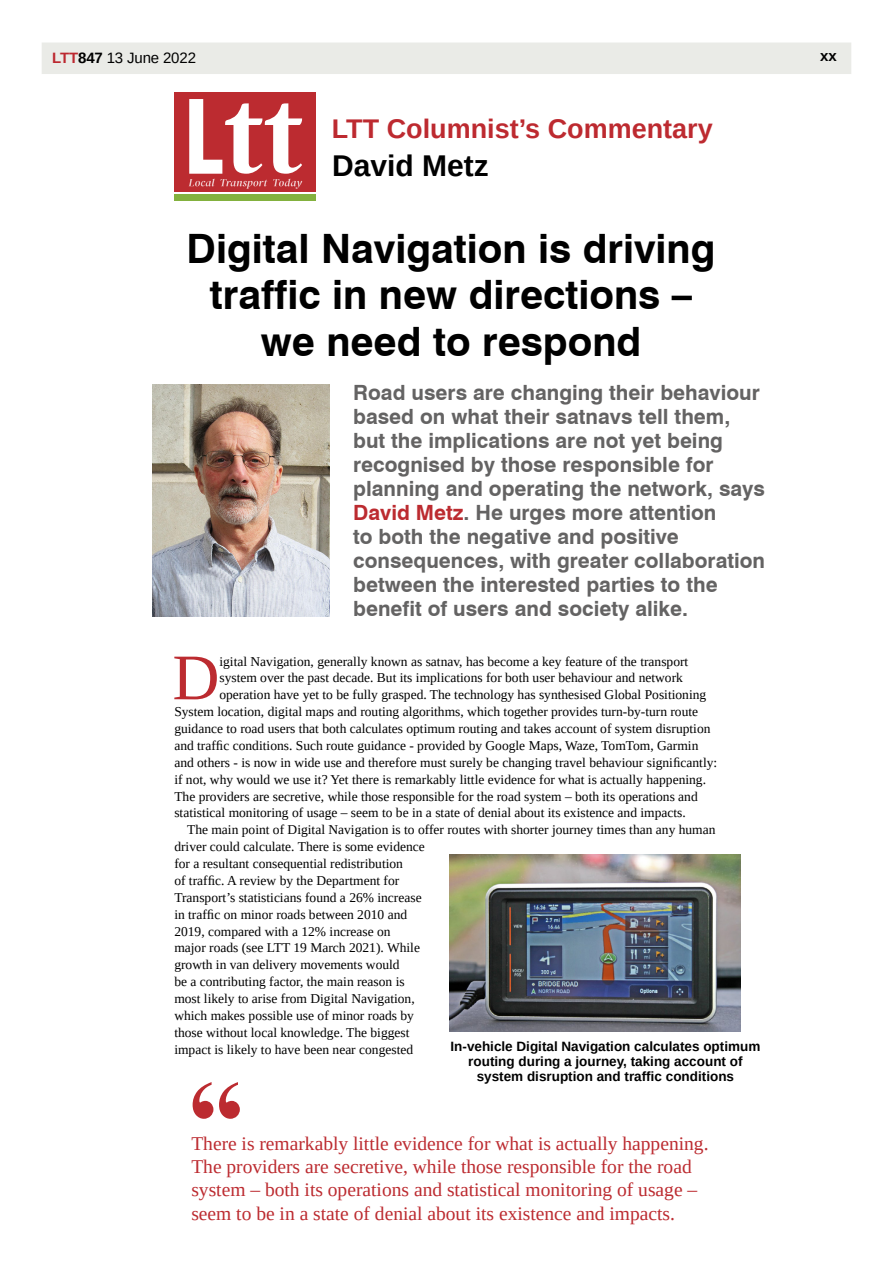
<style>
.page{position:relative;width:893px;height:1263px;background:#fff}
.page>*{position:absolute;margin:0;border:0;box-sizing:border-box;transform-origin:0 0}
.t1{font:700 112.5px "Times New Roman";color:#bc2b30}
.t2{font:65.1px "Liberation Serif";color:#bc2b30}
.t3{font:700 40.5px/46.5px "Swiss 721 BT";color:#000;text-align:center}
.t4{font:700 30px "Liberation Sans";color:#000}
.t5{font:700 27px "Liberation Sans";color:#bd2a30}
.t6{font:700 21px/24px "Swiss 721 BT";color:#646363}
.t7{font:19.5px/23.4px "Liberation Serif";color:#bc2b30}
.t8{font:15px "Liberation Sans";letter-spacing:-.01em;color:#000}
.t9{font:700 15px "Liberation Sans";color:#000}
.t10{font:13.5px "Liberation Serif";color:#000}
.t11{font:700 13.5px/15px "Liberation Sans";color:#000;text-align:center}
.s1{font-weight:700;color:#bc2830}
.s2{font-weight:700}
.s3{color:#bc2b30}
</style>
<div class="page">
<div style="left:42px;top:43px;width:809px;height:31px;background:#eaebe7"></div>
<div style="left:175px;top:92px;width:141px;height:100px;background:#bc2b30"></div>
<div style="left:175px;top:194px;width:141px;height:7px;background:#83b13e"></div>
<svg style="left:189px;top:99px;width:113px;height:90px"></svg>
<img style="left:152px;top:384px;width:178px;height:232px">
<img style="left:449px;top:855px;width:292px;height:176px">
<p class="t8" style="left:52px;top:48px;width:145px"><span class="s1">LTT</span><span class="s2">847</span> 13 June 2022</p>
<h3 class="t5" style="left:332px;top:110px;width:383px">LTT Columnist’s Commentary</h3>
<h3 class="t4" style="left:332px;top:145px;width:158px">David Metz</h3>
<h3 class="t3" style="left:187px;top:225px;width:530px">Digital Navigation is driving traffic in new directions – we need to respond</h3>
<p class="t6" style="left:353px;top:380px;width:413px">Road users are changing their behaviour based on what their satnavs tell them, but the implications are not yet being recognised by those responsible for planning and operating the network, says <span class="s3">David Metz</span>. He urges more attention<br>to both the negative and positive consequences, with greater collaboration between the interested parties to the benefit of users and society alike.</p>
<h2 class="t2" style="left:172px;top:635px;width:48px">D</h2>
<p class="t10" style="left:219px;top:652px;width:470px">igital Navigation, generally known as satnav, has become a key feature of the transport</p>
<p class="t10" style="left:219px;top:669px;width:465px">system over the past decade. But its implications for both user behaviour and network</p>
<p class="t10" style="left:219px;top:686px;width:488px">operation have yet to be fully grasped. The technology has synthesised Global Positioning</p>
<p class="t10" style="left:174px;top:703px;width:525px">System location, digital maps and routing algorithms, which together provides turn-by-turn route</p>
<p class="t10" style="left:174px;top:720px;width:538px">guidance to road users that both calculates optimum routing and takes account of system disruption</p>
<p class="t10" style="left:174px;top:737px;width:526px">and traffic conditions. Such route guidance - provided by Google Maps, Waze, TomTom, Garmin</p>
<p class="t10" style="left:174px;top:753px;width:544px">and others - is now in wide use and therefore must surely be changing travel behaviour significantly:</p>
<p class="t10" style="left:174px;top:770px;width:533px">if not, why would we use it? Yet there is remarkably little evidence for what is actually happening.</p>
<p class="t10" style="left:174px;top:787px;width:525px">The providers are secretive, while those responsible for the road system – both its operations and</p>
<p class="t10" style="left:174px;top:804px;width:513px">statistical monitoring of usage – seem to be in a state of denial about its existence and impacts.</p>
<p class="t10" style="left:187px;top:821px;width:530px">The main point of Digital Navigation is to offer routes with shorter journey times than any human</p>
<p class="t10" style="left:174px;top:838px;width:252px">driver could calculate. There is some evidence</p>
<p class="t10" style="left:174px;top:855px;width:230px">for a resultant consequential redistribution</p>
<p class="t10" style="left:174px;top:872px;width:226px">of traffic. A review by the Department for</p>
<p class="t10" style="left:174px;top:888px;width:249px">Transport’s statisticians found a 26% increase</p>
<p class="t10" style="left:174px;top:905px;width:234px">in traffic on minor roads between 2010 and</p>
<p class="t10" style="left:174px;top:922px;width:218px">2019, compared with a 12% increase on</p>
<p class="t10" style="left:174px;top:939px;width:247px">major roads (see LTT 19 March 2021). While</p>
<p class="t10" style="left:174px;top:956px;width:227px">growth in van delivery movements would</p>
<p class="t10" style="left:174px;top:973px;width:232px">be a contributing factor, the main reason is</p>
<p class="t10" style="left:174px;top:990px;width:242px">most likely to arise from Digital Navigation,</p>
<p class="t10" style="left:174px;top:1007px;width:241px">which makes possible use of minor roads by</p>
<p class="t10" style="left:174px;top:1023px;width:237px">those without local knowledge. The biggest</p>
<p class="t10" style="left:174px;top:1040px;width:240px">impact is likely to have been near congested</p>
<p class="t11" style="left:450px;top:1039px;width:311px">In-vehicle Digital Navigation calculates optimum routing during a journey, taking account of system disruption and traffic conditions</p>
<h1 class="t1" style="left:188px;top:1043px;width:58px">“</h1>
<p class="t7" style="left:191px;top:1131px;width:519px">There is remarkably little evidence for what is actually happening.<br>The providers are secretive, while those responsible for the road system – both its operations and statistical monitoring of usage – seem to be in a state of denial about its existence and impacts.</p>
<p class="t9" style="left:820px;top:46px;width:18px">xx</p>
</div>
